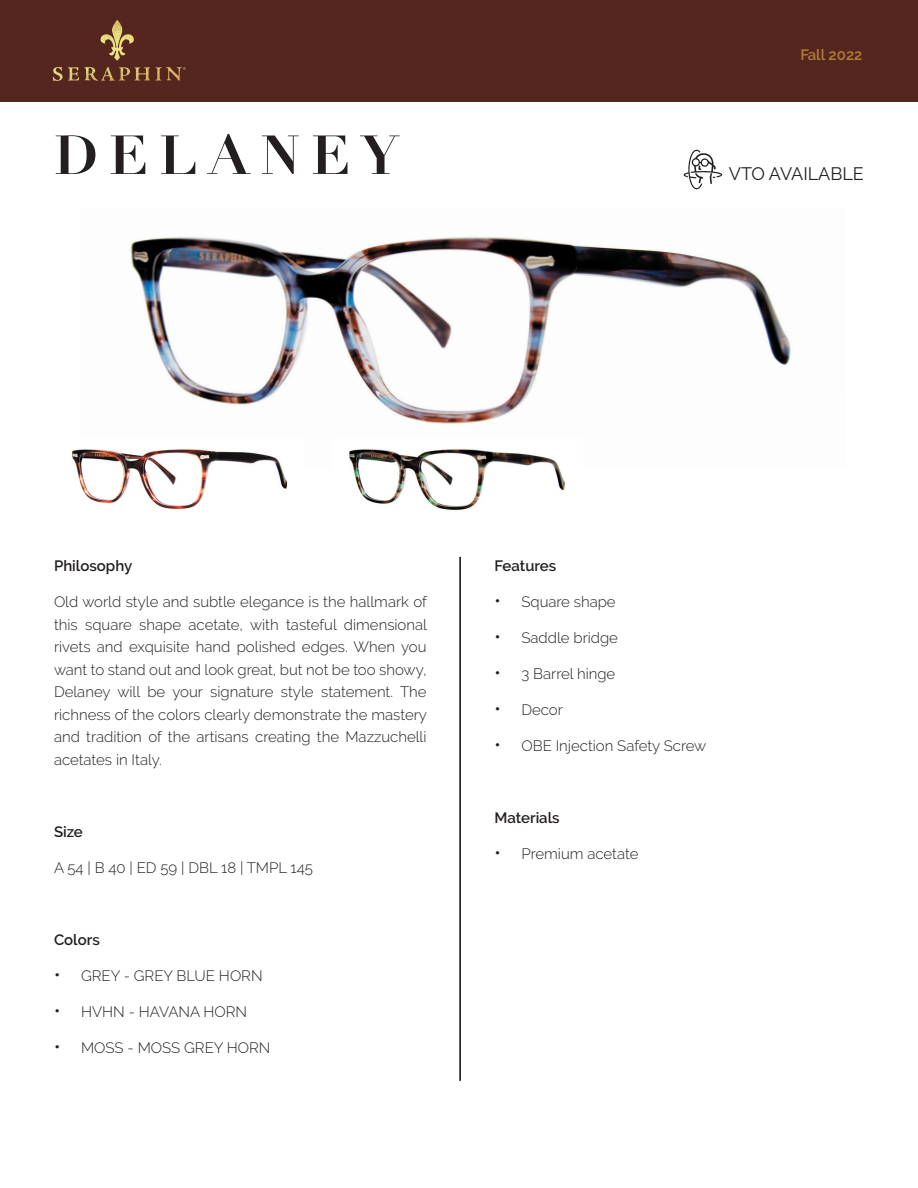
<style>
.page{position:relative;width:918px;height:1188px;background:#fff}
.page>*{position:absolute;margin:0;border:0;box-sizing:border-box;transform-origin:0 0}
.t1{font:700 54px "Didot";letter-spacing:.2em;color:#231f20}
.t2{font:18px "Raleway";color:#231f20}
.t3{font:300 15px/22.5px "Raleway";color:#231f20;text-align:justify}
.t4{font:600 15px "Raleway";color:#231f20}
.t5{font:600 15px "Raleway";color:#b07f30}
.s1{font-weight:400;font-size:18px}
</style>
<div class="page">
<div style="left:0;top:0;width:918px;height:102px;background:#55251f"></div>
<img style="left:53px;top:67px;width:10px;height:14px">
<img style="left:68px;top:67px;width:11px;height:14px">
<img style="left:84px;top:67px;width:14px;height:14px">
<img style="left:101px;top:67px;width:14px;height:14px">
<img style="left:119px;top:67px;width:11px;height:14px">
<img style="left:134px;top:67px;width:16px;height:14px">
<img style="left:155px;top:67px;width:7px;height:14px">
<img style="left:166px;top:67px;width:16px;height:14px">
<img style="left:100px;top:20px;width:34px;height:41px">
<svg style="left:684px;top:149px;width:38px;height:41px"></svg>
<img style="left:130px;top:237px;width:661px;height:187px">
<img style="left:349px;top:449px;width:216px;height:61px">
<img style="left:72px;top:449px;width:216px;height:61px">
<hr style="left:460px;top:557px;width:1px;height:524px;background:#231f20">
<p class="t1" style="left:54px;top:121px;width:346px">DELANEY</p>
<p class="t5" style="left:800px;top:46px;width:64px">Fall 2022</p>
<p class="t2" style="left:729px;top:164px;width:137px">VTO AVAILABLE</p>
<p class="t4" style="left:54px;top:557px;width:80px">Philosophy</p>
<p class="t3" style="left:54px;top:591px;width:375px">Old world style and subtle elegance is the hallmark of this square shape acetate, with tasteful dimensional rivets and exquisite hand polished edges. When you want to stand out and look great, but not be too showy, Delaney will be your signature style statement. The richness of the colors clearly demonstrate the mastery and tradition of the artisans creating the Mazzuchelli acetates in Italy.</p>
<p class="t4" style="left:54px;top:823px;width:30px">Size</p>
<p class="t3" style="left:54px;top:856px;width:260px">A 54 | B 40 | ED 59 | DBL 18 | TMPL 145</p>
<p class="t4" style="left:54px;top:931px;width:47px">Colors</p>
<p class="t3" style="left:54px;top:964px;width:210px"><span class="s1">•</span> GREY - GREY BLUE HORN</p>
<p class="t3" style="left:54px;top:1000px;width:195px"><span class="s1">•</span> HVHN - HAVANA HORN</p>
<p class="t3" style="left:54px;top:1036px;width:218px"><span class="s1">•</span> MOSS - MOSS GREY HORN</p>
<p class="t4" style="left:494px;top:557px;width:63px">Features</p>
<p class="t3" style="left:494px;top:590px;width:123px"><span class="s1">•</span> Square shape</p>
<p class="t3" style="left:494px;top:626px;width:125px"><span class="s1">•</span> Saddle bridge</p>
<p class="t3" style="left:494px;top:662px;width:122px"><span class="s1">•</span> 3 Barrel hinge</p>
<p class="t3" style="left:494px;top:698px;width:70px"><span class="s1">•</span> Decor</p>
<p class="t3" style="left:494px;top:734px;width:213px"><span class="s1">•</span> OBE Injection Safety Screw</p>
<p class="t4" style="left:494px;top:809px;width:67px">Materials</p>
<p class="t3" style="left:494px;top:842px;width:145px"><span class="s1">•</span> Premium acetate</p>
</div>
